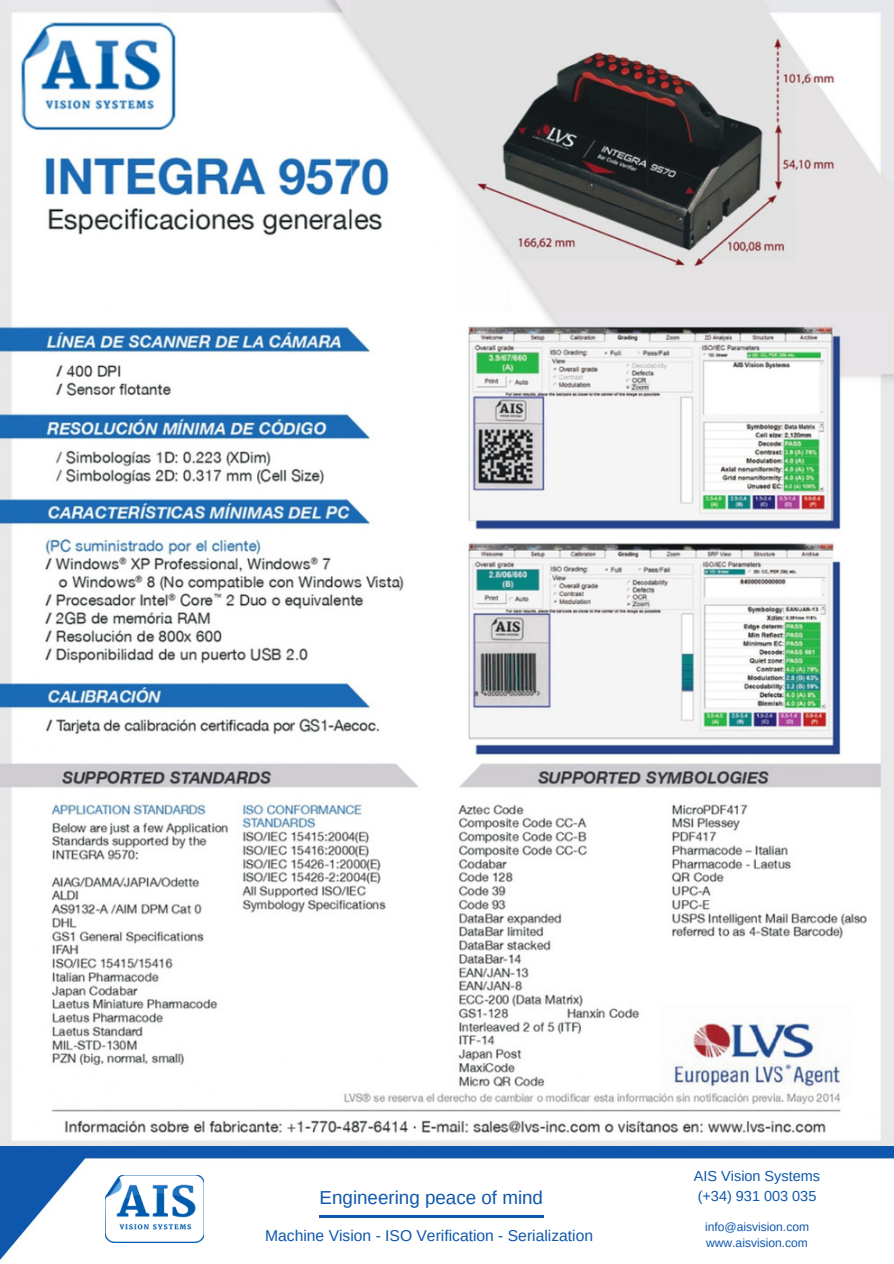
<style>
.page{position:relative;width:894px;height:1264px;background:#fff}
.page>*{position:absolute;margin:0;border:0;box-sizing:border-box;transform-origin:0 0}
.t1{font:18.75px "Arimo";color:#0e57ac}
.t2{font:15.6px "Arimo";color:#0e57ac}
.t3{font:14.4px/20px "Arimo";color:#0e57ac}
.t4{font:12px/16.4px "Arimo";color:#0e57ac}
</style>
<div class="page">
<img style="left:0;top:0;width:893px;height:1159px">
<svg style="left:0;top:1156px;width:89px;height:105px"></svg>
<div style="left:0;top:1146px;width:893px;height:10px;background:#0e57ac"></div>
<hr style="left:319px;top:1215px;width:224px;height:3px;background:#0e57ac">
<img style="left:106px;top:1175px;width:98px;height:67px">
<p class="t1" style="left:319px;top:1187px;width:225px">Engineering peace of mind</p>
<p class="t2" style="left:265px;top:1226px;width:329px">Machine Vision - ISO Verification - Serialization</p>
<p class="t3" style="left:693px;top:1165px;width:128px">AIS Vision Systems (+34) 931 003 035</p>
<p class="t4" style="left:704px;top:1218px;width:106px">info@aisvision.com www.aisvision.com</p>
</div>
